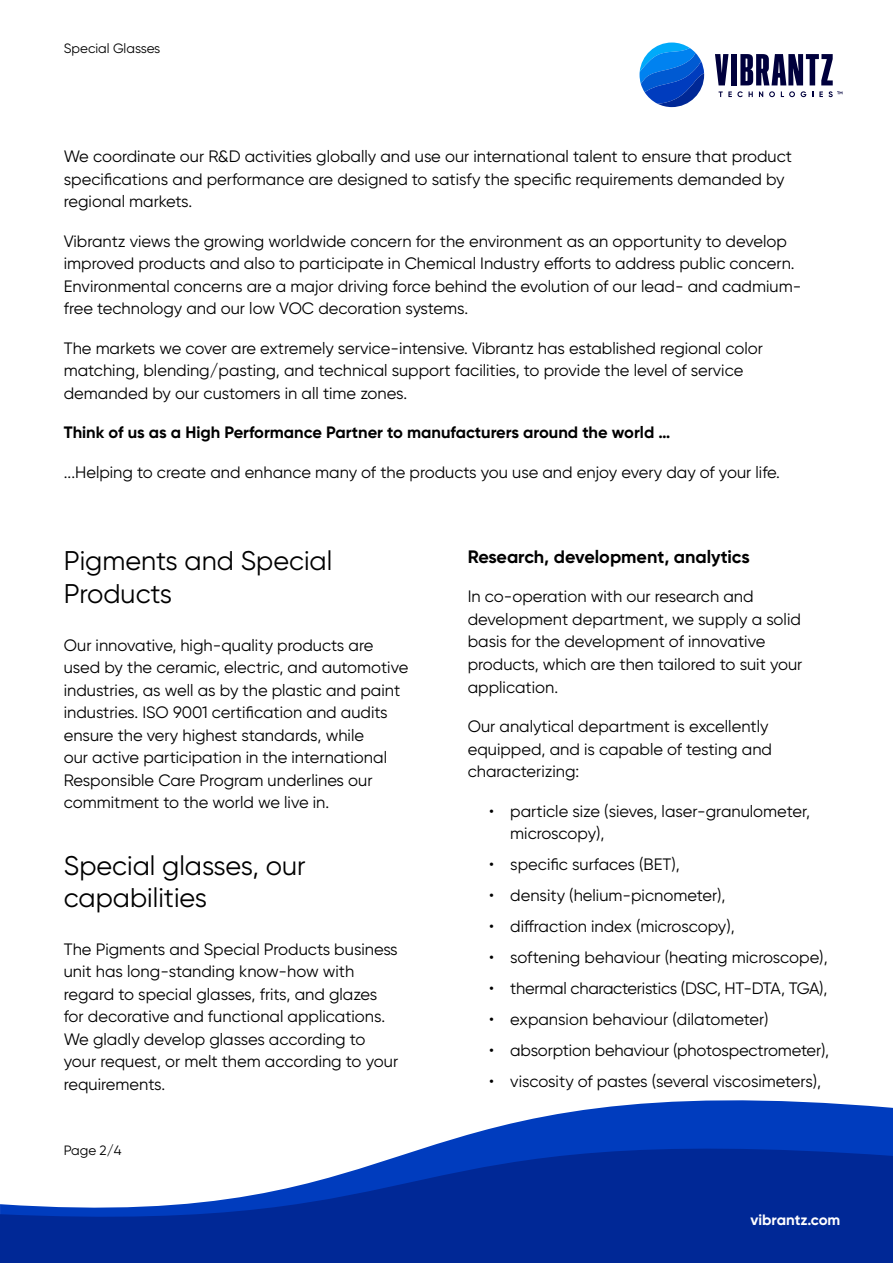
<style>
.page{position:relative;width:893px;height:1263px;background:#fff}
.page>*{position:absolute;margin:0;border:0;box-sizing:border-box;transform-origin:0 0}
.Heading_2{font:27px/32.4px "Gilroy";color:#000}
.Heading_3{font:700 18px "Gilroy";color:#000}
.Body_Text{font:16.5px/22.5px "Gilroy";color:#000}
.Body_Text-2{font:700 16.5px "Gilroy";color:#000}
.t1{font:700 15px "Gilroy";color:#fff}
.t2{font:13.5px "Gilroy";color:#000}
</style>
<div class="page">
<svg style="left:715px;top:54px;width:13px;height:31px"></svg>
<div style="left:731px;top:54px;width:6px;height:31px;background:#00003c"></div>
<svg style="left:740px;top:54px;width:93px;height:31px"></svg>
<svg style="left:719px;top:91px;width:34px;height:6px"></svg>
<svg style="left:759px;top:91px;width:4px;height:6px"></svg>
<svg style="left:769px;top:91px;width:6px;height:6px"></svg>
<svg style="left:781px;top:91px;width:14px;height:6px"></svg>
<svg style="left:801px;top:91px;width:5px;height:6px"></svg>
<svg style="left:819px;top:91px;width:23px;height:6px"></svg>
<svg style="left:640px;top:43px;width:64px;height:64px"></svg>
<svg style="left:532px;top:1100px;width:361px;height:19px;fill:#003cbe"></svg>
<svg style="left:0;top:1119px;width:893px;height:144px;fill:#002896"></svg>
<p class="t2" style="left:64px;top:40px;width:98px">Special Glasses</p>
<p class="Body_Text" style="left:64px;top:145px;width:730px">We coordinate our R&amp;D activities globally and use our international talent to ensure that product specifications and performance are designed to satisfy the specific requirements demanded by regional markets.</p>
<p class="Body_Text" style="left:64px;top:229px;width:739px">Vibrantz views the growing worldwide concern for the environment as an opportunity to develop improved products and also to participate in Chemical Industry efforts to address public concern.<br>Environmental concerns are a major driving force behind the evolution of our lead- and cadmium&shy;free technology and our low VOC decoration systems.</p>
<p class="Body_Text" style="left:64px;top:336px;width:701px">The markets we cover are extremely service-intensive. Vibrantz has established regional color matching, blending/pasting, and technical support facilities, to provide the level of service demanded by our customers in all time zones.</p>
<p class="Body_Text-2" style="left:64px;top:422px;width:608px">Think of us as a High Performance Partner to manufacturers around the world …</p>
<p class="Body_Text" style="left:64px;top:460px;width:718px">...Helping to create and enhance many of the products you use and enjoy every day of your life.</p>
<p class="Heading_2" style="left:64px;top:544px;width:270px">Pigments and Special<br>Products</p>
<p class="Body_Text" style="left:64px;top:633px;width:346px">Our innovative, high-quality products are used by the ceramic, electric, and automotive industries, as well as by the plastic and paint industries. ISO 9001 certification and audits ensure the very highest standards, while<br>our active participation in the international Responsible Care Program underlines our commitment to the world we live in.</p>
<p class="Heading_2" style="left:64px;top:849px;width:243px">Special glasses, our capabilities</p>
<p class="Body_Text" style="left:64px;top:938px;width:336px">The Pigments and Special Products business unit has long-standing know-how with regard to special glasses, frits, and glazes for decorative and functional applications.<br>We gladly develop glasses according to your request, or melt them according to your requirements.</p>
<p class="t2" style="left:64px;top:1142px;width:59px">Page 2/4</p>
<p class="Heading_3" style="left:468px;top:545px;width:284px">Research, development, analytics</p>
<p class="Body_Text" style="left:468px;top:585px;width:336px">In co-operation with our research and development department, we supply a solid basis for the development of innovative products, which are then tailored to suit your application.</p>
<p class="Body_Text" style="left:468px;top:715px;width:306px">Our analytical department is excellently equipped, and is capable of testing and characterizing:</p>
<p class="Body_Text" style="left:510px;top:799px;width:301px;text-indent:-21px">• particle size (sieves, laser-granulometer, microscopy),</p>
<p class="Body_Text" style="left:489px;top:853px;width:192px">• specific surfaces (BET),</p>
<p class="Body_Text" style="left:489px;top:884px;width:238px">• density (helium-picnometer),</p>
<p class="Body_Text" style="left:489px;top:915px;width:247px">• diffraction index (microscopy),</p>
<p class="Body_Text" style="left:489px;top:946px;width:340px">• softening behaviour (heating microscope),</p>
<p class="Body_Text" style="left:489px;top:977px;width:340px">• thermal characteristics (DSC, HT-DTA, TGA),</p>
<p class="Body_Text" style="left:489px;top:1008px;width:281px">• expansion behaviour (dilatometer)</p>
<p class="Body_Text" style="left:489px;top:1039px;width:342px">• absorption behaviour (photospectrometer),</p>
<p class="Body_Text" style="left:489px;top:1070px;width:334px">• viscosity of pastes (several viscosimeters),</p>
<p class="t1" style="left:750px;top:1210px;width:91px">vibrantz.com</p>
</div>
